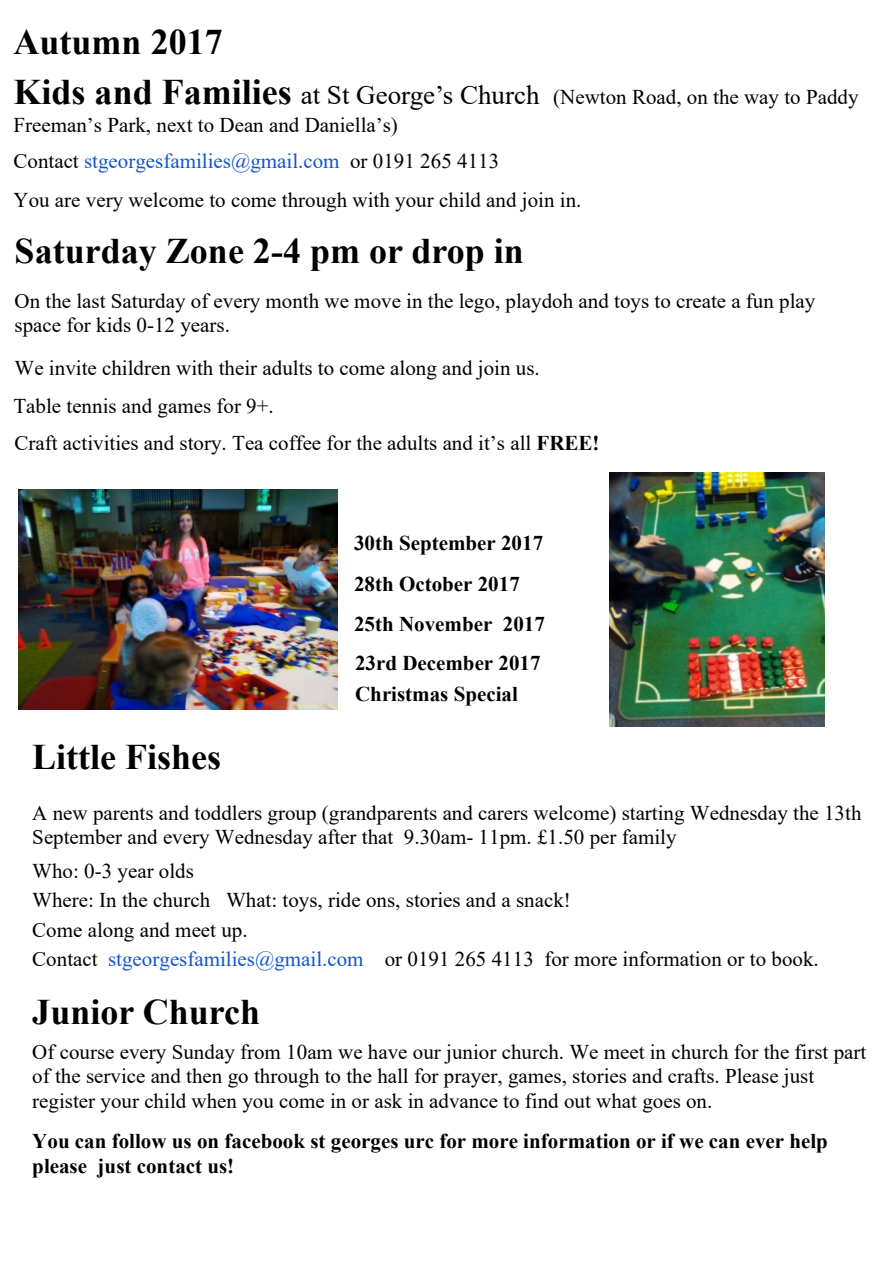
<style>
.page{position:relative;width:893px;height:1263px;background:#fff}
.page>*{position:absolute;margin:0;border:0;box-sizing:border-box;transform-origin:0 0}
.t1{font:700 36px "Times New Roman";color:#000}
.t2{font:21px/24.2px "Times New Roman";color:#000}
.t3{font:700 21px/39.9px "Times New Roman";color:#000}
.t4{font:21px "Times New Roman";color:#15c}
.s1{font-weight:700;font-size:36px}
.s2{font-size:27px}
.s3{color:#000}
.s4{font-weight:700}
.s5{color:#15c}
</style>
<div class="page">
<img style="left:19px;top:490px;width:318px;height:220px">
<img style="left:609px;top:473px;width:215px;height:254px">
<h1 class="t1" style="left:14px;top:30px;width:211px">Autumn 2017</h1>
<p class="t2" style="left:14px;top:84px;width:846px;line-height:28px"><span class="s1">Kids and Families</span> <span class="s2">at St George’s Church</span> (Newton Road, on the way to Paddy<br>Freeman’s Park, next to Dean and Daniella’s)</p>
<p class="t4" style="left:14px;top:154px;width:487px"><span class="s3">Contact</span> stgeorgesfamilies@gmail.com <span class="s3">or 0191 265 4113</span></p>
<p class="t2" style="left:14px;top:190px;width:569px">You are very welcome to come through with your child and join in.</p>
<h1 class="t1" style="left:15px;top:238px;width:511px">Saturday Zone 2-4 pm or drop in</h1>
<p class="t2" style="left:15px;top:291px;width:802px">On the last Saturday of every month we move in the lego, playdoh and toys to create a fun play space for kids 0-12 years.</p>
<p class="t2" style="left:14px;top:351px;width:588px;line-height:37.7px">We invite children with their adults to come along and join us.<br>Table tennis and games for 9+.<br>Craft activities and story. Tea coffee for the adults and it’s all <span class="s4">FREE!</span></p>
<p class="t3" style="left:354px;top:526px;width:192px">30th September 2017<br>28th October 2017<br>25th November 2017<br>23rd December 2017</p>
<p class="t3" style="left:355px;top:676px;width:164px">Christmas Special</p>
<h1 class="t1" style="left:32px;top:744px;width:190px">Little Fishes</h1>
<p class="t2" style="left:32px;top:802px;width:831px">A new parents and toddlers group (grandparents and carers welcome) starting Wednesday the 13th<br>September and every Wednesday after that 9.30am- 11pm. £1.50 per family</p>
<p class="t2" style="left:32px;top:858px;width:788px;line-height:29.2px">Who: 0-3 year olds<br>Where: In the church What: toys, ride ons, stories and a snack!<br>Come along and meet up.<br>Contact <span class="s5">stgeorgesfamilies@gmail.com</span> or 0191 265 4113 for more information or to book.</p>
<h1 class="t1" style="left:32px;top:999px;width:229px">Junior Church</h1>
<p class="t2" style="left:32px;top:1042px;width:835px">Of course every Sunday from 10am we have our junior church. We meet in church for the first part of the service and then go through to the hall for prayer, games, stories and crafts. Please just register your child when you come in or ask in advance to find out what goes on.</p>
<p class="t3" style="left:32px;top:1131px;width:797px;line-height:24.2px">You can follow us on facebook st georges urc for more information or if we can ever help please just contact us!</p>
</div>
